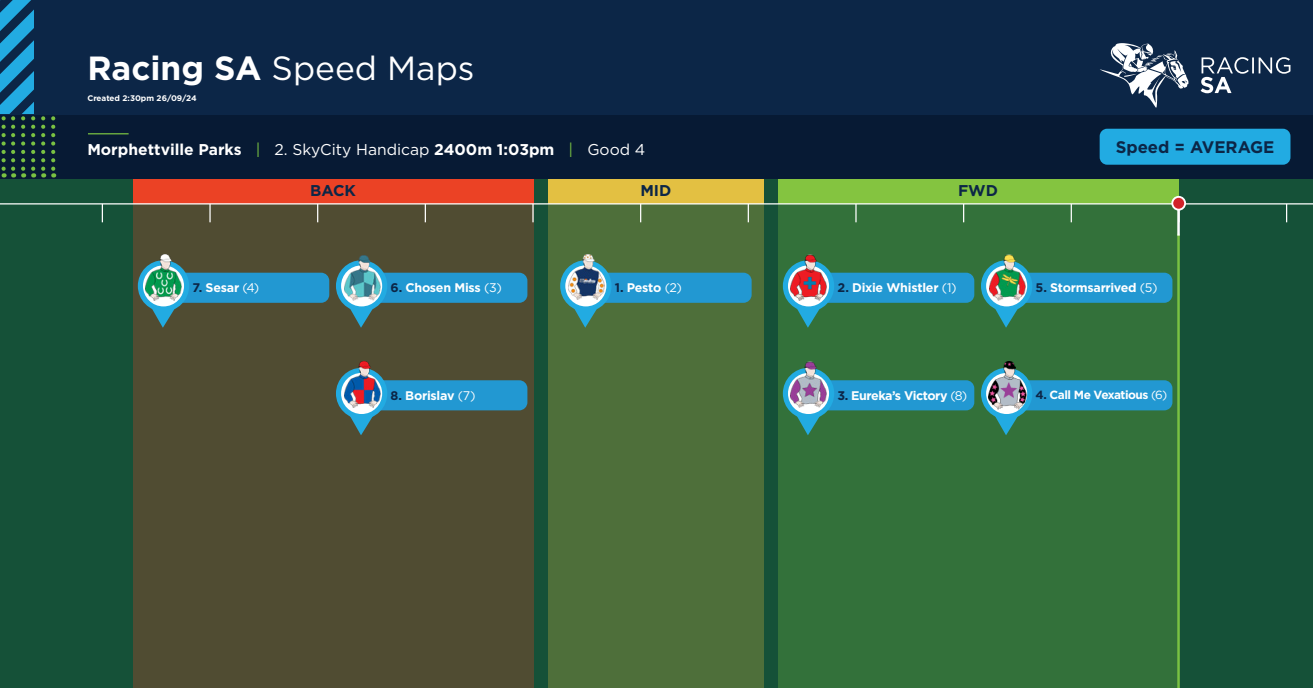
<style>
.page{position:relative;width:1313px;height:688px;background:#fff}
.page>*{position:absolute;margin:0;border:0;box-sizing:border-box;transform-origin:0 0}
.t1{font:33.5px "Gotham";color:#fff}
.t2{font:700 16.75px "Gotham HTF";color:#0c2647}
.t3{font:700 15.62px "Gotham HTF";color:#fff}
.t4{font:700 15.62px "Gotham HTF";color:#0c2647}
.t5{font:700 12.5px "Gotham HTF";letter-spacing:-.025em;color:#fff}
.t6{font:700 11.88px "Gotham HTF";letter-spacing:-.04em;color:#fff}
.t7{font:700 8.12px "Gotham HTF";color:#fff}
.s1{font-family:"Gotham HTF";font-weight:700}
.s2{font-family:"Gotham";font-weight:400;color:#79c142}
.s3{font-family:"Gotham";font-weight:400}
.s4{color:#0c2647}
</style>
<div class="page">
<div style="left:0;top:149px;width:1312px;height:539px;background:#155138"></div>
<div style="left:133px;top:204px;width:400px;height:484px;background:#504c32"></div>
<div style="left:133px;top:178px;width:400px;height:26px;background:#eb4225"></div>
<div style="left:548px;top:178px;width:215px;height:26px;background:#e3c042"></div>
<div style="left:548px;top:204px;width:215px;height:484px;background:#4e6f3a"></div>
<div style="left:778px;top:178px;width:400px;height:26px;background:#84c440"></div>
<div style="left:778px;top:203px;width:400px;height:485px;background:#33713a"></div>
<div style="left:0;top:0;width:1312px;height:178px;background:#0c2647"></div>
<div style="left:0;top:115px;width:1312px;height:63px;background:#071a34"></div>
<hr style="left:88px;top:133px;width:41px;height:1px;background:#79c142">
<svg style="left:1200px;top:57px;width:90px;height:36px"></svg>
<svg style="left:1100px;top:43px;width:88px;height:65px"></svg>
<svg style="left:41px;top:116px;width:4px;height:61px"></svg>
<svg style="left:51px;top:116px;width:4px;height:61px"></svg>
<svg style="left:0;top:0;width:35px;height:177px"></svg>
<hr style="left:0;top:203px;width:1312px;height:1px;background:#fff">
<svg style="left:317px;top:204px;width:1px;height:18px"></svg>
<svg style="left:963px;top:204px;width:1px;height:18px"></svg>
<svg style="left:1070px;top:204px;width:2px;height:18px"></svg>
<svg style="left:1286px;top:204px;width:1px;height:18px"></svg>
<svg style="left:855px;top:204px;width:1px;height:18px"></svg>
<svg style="left:747px;top:204px;width:2px;height:18px"></svg>
<svg style="left:640px;top:204px;width:1px;height:18px"></svg>
<svg style="left:532px;top:204px;width:1px;height:18px"></svg>
<svg style="left:425px;top:204px;width:1px;height:18px"></svg>
<svg style="left:209px;top:204px;width:2px;height:18px"></svg>
<svg style="left:102px;top:204px;width:1px;height:18px"></svg>
<hr style="left:1177px;top:234px;width:2px;height:454px;background:#79c142">
<hr style="left:1177px;top:197px;width:2px;height:38px;background:#fff">
<div style="left:1172px;top:197px;width:13px;height:13px;background:#d1232a;border-radius:50%"></div>
<div style="left:1171px;top:196px;width:15px;height:14px;border:2px solid #fff;border-radius:50%"></div>
<svg style="left:138px;top:267px;width:191px;height:60px"></svg>
<svg style="left:783px;top:375px;width:191px;height:60px"></svg>
<svg style="left:783px;top:267px;width:191px;height:60px"></svg>
<svg style="left:560px;top:267px;width:191px;height:60px"></svg>
<svg style="left:336px;top:375px;width:191px;height:60px"></svg>
<svg style="left:981px;top:376px;width:191px;height:59px"></svg>
<svg style="left:981px;top:267px;width:191px;height:60px"></svg>
<svg style="left:336px;top:267px;width:191px;height:60px"></svg>
<img style="left:790px;top:361px;width:36px;height:47px">
<img style="left:989px;top:254px;width:36px;height:46px">
<img style="left:344px;top:255px;width:36px;height:45px">
<img style="left:790px;top:254px;width:36px;height:46px">
<img style="left:146px;top:254px;width:36px;height:46px">
<img style="left:568px;top:254px;width:36px;height:46px">
<img style="left:344px;top:362px;width:36px;height:45px">
<img style="left:988px;top:361px;width:38px;height:48px">
<div style="left:1099px;top:129px;width:191px;height:36px;background:#22abe2;border-radius:8px"></div>
<p class="t1" style="left:87px;top:46px;width:389px"><span class="s1">Racing SA</span> Speed Maps</p>
<p class="t7" style="left:87px;top:94px;width:111px">Created 2:30pm 26/09/24</p>
<p class="t3" style="left:87px;top:140px;width:559px">Morphettville Parks <span class="s2">|</span> <span class="s3">2. SkyCity Handicap</span> 2400m 1:03pm <span class="s2">|</span> <span class="s3">Good 4</span></p>
<p class="t4" style="left:310px;top:182px;width:47px">BACK</p>
<p class="t4" style="left:640px;top:182px;width:33px">MID</p>
<p class="t4" style="left:958px;top:182px;width:41px">FWD</p>
<p class="t2" style="left:1115px;top:137px;width:160px">Speed = AVERAGE</p>
<p class="t5" style="left:192px;top:280px;width:68px"><span class="s4">7.</span> Sesar <span class="s3">(4)</span></p>
<p class="t5" style="left:390px;top:280px;width:113px"><span class="s4">6.</span> Chosen Miss <span class="s3">(3)</span></p>
<p class="t5" style="left:1035px;top:280px;width:123px"><span class="s4">5.</span> Stormsarrived <span class="s3">(5)</span></p>
<p class="t5" style="left:615px;top:280px;width:68px"><span class="s4">1.</span> Pesto <span class="s3">(2)</span></p>
<p class="t5" style="left:837px;top:280px;width:121px"><span class="s4">2.</span> Dixie Whistler <span class="s3">(1)</span></p>
<p class="t5" style="left:390px;top:388px;width:87px"><span class="s4">8.</span> Borislav <span class="s3">(7)</span></p>
<p class="t6" style="left:1035px;top:388px;width:133px"><span class="s4">4.</span> Call Me Vexatious <span class="s3">(6)</span></p>
<p class="t5" style="left:837px;top:388px;width:131px"><span class="s4">3.</span> Eureka’s Victory <span class="s3">(8)</span></p>
</div>
